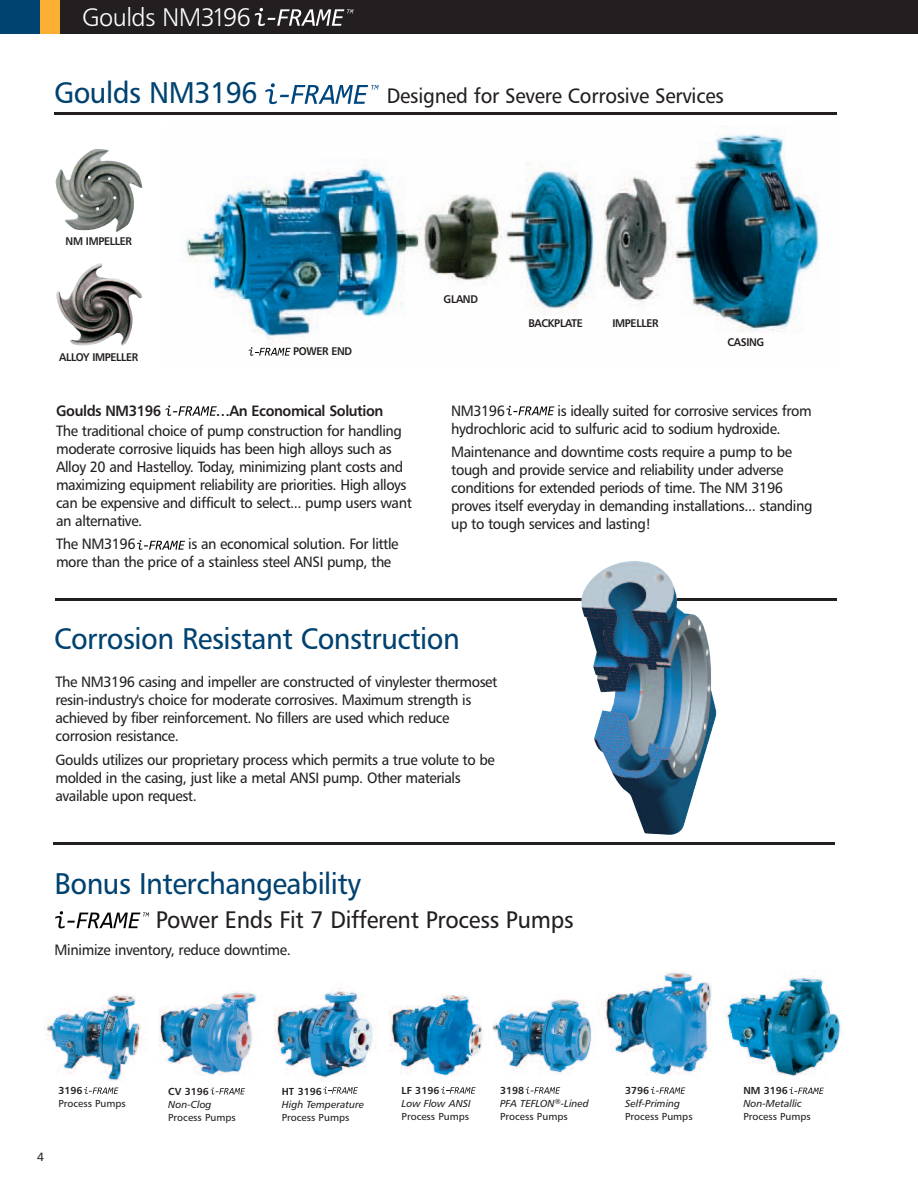
<style>
.page{position:relative;width:918px;height:1188px;background:#fff}
.page>*{position:absolute;margin:0;border:0;box-sizing:border-box;transform-origin:0 0}
.t1{font:30px "Humanist 777 BT Roman B";letter-spacing:-.015em;color:#004270;scale:.95 1}
.t2{font:25.5px "Humanist 777 BT Light B";letter-spacing:-.025em;color:#fff}
.t3{font:24px "Humanist 777 BT Roman B";letter-spacing:-.01em;color:#231f20;scale:.95 1}
.t4{font:21px "Humanist 777 BT Roman B";letter-spacing:-.01em;color:#231f20;scale:.95 1}
.t5{font:15px/18px "Humanist 777 BT Roman B";letter-spacing:-.03em;color:#231f20;scale:.95 1}
.t6{font:15px "Humanist 777 BT Bold B";letter-spacing:-.03em;color:#231f20;scale:.95 1}
.t7{font:12px "Humanist 777 BT Roman B";color:#231f20}
.t8{font:11.1px "Humanist 777 BT Bold B";letter-spacing:-.03em;color:#231f20;scale:.95 1}
.t9{font:10.2px "Humanist 777 BT Roman B";color:#231f20}
.t10{font:10.2px "Humanist 777 BT Italic B";color:#231f20}
.t11{font:10.2px "Humanist 777 BT Bold B";color:#231f20}
</style>
<div class="page">
<div style="left:0;top:0;width:41px;height:34px;background:#004270"></div>
<div style="left:41px;top:0;width:21px;height:34px;background:#fbb033"></div>
<div style="left:61px;top:0;width:857px;height:34px;background:#231f20"></div>
<svg style="left:255px;top:8px;width:98px;height:18px"></svg>
<hr style="left:54px;top:112px;width:783px;height:3px;background:#231f20">
<hr style="left:55px;top:598px;width:782px;height:2px;background:#231f20">
<svg style="left:265px;top:83px;width:114px;height:21px"></svg>
<svg style="left:55px;top:911px;width:94px;height:17px"></svg>
<hr style="left:53px;top:842px;width:782px;height:3px;background:#231f20">
<svg style="left:166px;top:405px;width:51px;height:11px"></svg>
<svg style="left:137px;top:540px;width:48px;height:10px"></svg>
<img style="left:46px;top:971px;width:795px;height:110px">
<svg style="left:651px;top:1087px;width:34px;height:7px"></svg>
<svg style="left:789px;top:1087px;width:35px;height:7px"></svg>
<svg style="left:526px;top:1087px;width:34px;height:7px"></svg>
<svg style="left:441px;top:1087px;width:35px;height:7px"></svg>
<svg style="left:323px;top:1087px;width:35px;height:7px"></svg>
<svg style="left:211px;top:1087px;width:34px;height:7px"></svg>
<svg style="left:84px;top:1087px;width:35px;height:7px"></svg>
<svg style="left:506px;top:406px;width:48px;height:9px"></svg>
<img style="left:55px;top:149px;width:87px;height:83px">
<img style="left:581px;top:561px;width:136px;height:274px">
<img style="left:185px;top:125px;width:635px;height:226px">
<svg style="left:249px;top:347px;width:42px;height:9px"></svg>
<img style="left:56px;top:263px;width:86px;height:83px">
<h2 class="t2" style="left:82px;top:7px;width:170px">Goulds NM3196</h2>
<h1 class="t1" style="left:54px;top:81px;width:216px">Goulds NM3196</h1>
<h3 class="t4" style="left:387px;top:88px;width:356px">Designed for Severe Corrosive Services</h3>
<p class="t8" style="left:66px;top:237px;width:71px">NM IMPELLER</p>
<p class="t8" style="left:59px;top:352px;width:85px">ALLOY IMPELLER</p>
<p class="t8" style="left:293px;top:347px;width:64px">POWER END</p>
<p class="t6" style="left:56px;top:404px;width:112px">Goulds NM3196</p>
<p class="t6" style="left:216px;top:404px;width:178px">…An Economical Solution</p>
<p class="t5" style="left:56px;top:423px;width:376px">The traditional choice of pump construction for handling moderate corrosive liquids has been high alloys such as Alloy 20 and Hastelloy. Today, minimizing plant costs and maximizing equipment reliability are priorities. High alloys can be expensive and difficult to select... pump users want an alternative.</p>
<p class="t5" style="left:56px;top:536px;width:85px">The NM3196</p>
<p class="t5" style="left:56px;top:536px;width:362px;text-indent:132px">is an economical solution. For little more than the price of a stainless steel ANSI pump, the</p>
<p class="t8" style="left:444px;top:295px;width:38px">GLAND</p>
<p class="t8" style="left:528px;top:319px;width:59px">BACKPLATE</p>
<p class="t8" style="left:612px;top:319px;width:50px">IMPELLER</p>
<p class="t8" style="left:727px;top:338px;width:40px">CASING</p>
<p class="t5" style="left:451px;top:402px;width:381px;text-indent:106px">is ideally suited for corrosive services from hydrochloric acid to sulfuric acid to sodium hydroxide.</p>
<p class="t5" style="left:451px;top:444px;width:382px">Maintenance and downtime costs require a pump to be tough and provide service and reliability under adverse conditions for extended periods of time. The NM 3196 proves itself everyday in demanding installations... standing up to tough services and lasting!</p>
<p class="t5" style="left:451px;top:402px;width:58px">NM3196</p>
<h1 class="t1" style="left:54px;top:627px;width:429px">Corrosion Resistant Construction</h1>
<p class="t5" style="left:56px;top:674px;width:467px">The NM3196 casing and impeller are constructed of vinylester thermoset resin-industry's choice for moderate corrosives. Maximum strength is achieved by fiber reinforcement. No fillers are used which reduce corrosion resistance.</p>
<p class="t5" style="left:55px;top:752px;width:464px">Goulds utilizes our proprietary process which permits a true volute to be molded in the casing, just like a metal ANSI pump. Other materials available upon request.</p>
<h1 class="t1" style="left:55px;top:872px;width:324px">Bonus Interchangeability</h1>
<h3 class="t3" style="left:156px;top:910px;width:441px">Power Ends Fit 7 Different Process Pumps</h3>
<p class="t5" style="left:55px;top:942px;width:250px">Minimize inventory, reduce downtime.</p>
<p class="t11" style="left:58px;top:1086px;width:26px">3196</p>
<p class="t9" style="left:58px;top:1100px;width:69px">Process Pumps</p>
<p class="t7" style="left:37px;top:1152px;width:8px">4</p>
<p class="t11" style="left:168px;top:1087px;width:42px">CV 3196</p>
<p class="t10" style="left:168px;top:1100px;width:45px">Non-Clog</p>
<p class="t9" style="left:168px;top:1113px;width:69px">Process Pumps</p>
<p class="t11" style="left:282px;top:1087px;width:41px">HT 3196</p>
<p class="t10" style="left:282px;top:1100px;width:84px">High Temperature</p>
<p class="t9" style="left:282px;top:1113px;width:69px">Process Pumps</p>
<p class="t11" style="left:402px;top:1087px;width:39px">LF 3196</p>
<p class="t10" style="left:402px;top:1100px;width:71px">Low Flow ANSI</p>
<p class="t9" style="left:402px;top:1113px;width:69px">Process Pumps</p>
<p class="t11" style="left:500px;top:1087px;width:26px">3198</p>
<p class="t10" style="left:500px;top:1100px;width:90px">PFA TEFLON<sup>®</sup>-Lined</p>
<p class="t9" style="left:500px;top:1113px;width:69px">Process Pumps</p>
<p class="t11" style="left:625px;top:1087px;width:26px">3796</p>
<p class="t10" style="left:625px;top:1100px;width:57px">Self-Priming</p>
<p class="t9" style="left:625px;top:1113px;width:69px">Process Pumps</p>
<p class="t11" style="left:743px;top:1087px;width:46px">NM 3196</p>
<p class="t10" style="left:743px;top:1100px;width:60px">Non-Metallic</p>
<p class="t9" style="left:743px;top:1113px;width:69px">Process Pumps</p>
</div>
